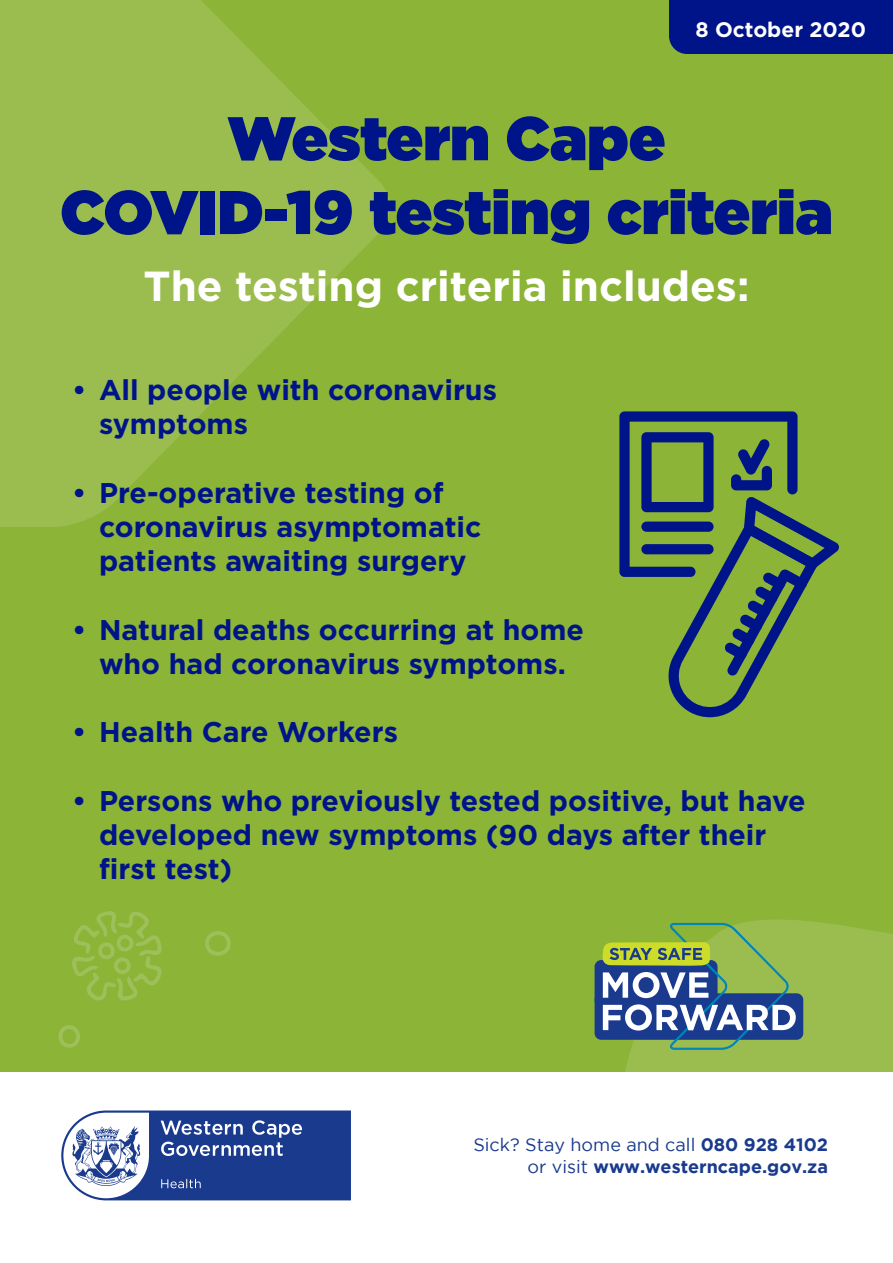
<style>
.page{position:relative;width:893px;height:1263px;background:#fff}
.page>*{position:absolute;margin:0;border:0;box-sizing:border-box;transform-origin:0 0}
.t1{font:900 61.5px "Gotham";color:#001489}
.t2{font:700 42px "Gotham";color:#fff}
.t3{font:700 28.5px/34.2px "Gotham";color:#001489}
.t4{font:700 21px "Gotham";color:#fff}
.t5{font:18px "Gotham";color:#193a8d}
.t6{font:700 18px "Gotham";color:#193a8d}
.s1{font-weight:700}
.s2{font-weight:400}
</style>
<div class="page">
<div style="left:0;top:0;width:893px;height:1071px;background:#8cb436"></div>
<svg style="left:0;top:0;width:390px;height:527px;fill:#9bbd50"></svg>
<svg style="left:625px;top:919px;width:268px;height:152px;background:#99bc4e"></svg>
<div style="left:595px;top:960px;width:122px;height:46px;background:#193a8d;border-radius:7px"></div>
<div style="left:595px;top:993px;width:208px;height:47px;background:#193a8d;border-radius:7px"></div>
<svg style="left:602px;top:923px;width:194px;height:127px"></svg>
<svg style="left:61px;top:1110px;width:290px;height:90px"></svg>
<svg style="left:205px;top:931px;width:26px;height:25px"></svg>
<svg style="left:72px;top:911px;width:90px;height:90px"></svg>
<svg style="left:58px;top:1025px;width:22px;height:23px"></svg>
<svg style="left:619px;top:411px;width:220px;height:306px"></svg>
<div style="left:669px;top:0;width:224px;height:54px;background:#001489"></div>
<p class="t4" style="left:695px;top:17px;width:172px">8 October 2020</p>
<p class="t1" style="left:227px;top:94px;width:440px">Western Cape</p>
<p class="t1" style="left:60px;top:168px;width:774px">COVID-19 testing criteria</p>
<p class="t2" style="left:143px;top:262px;width:607px">The testing criteria includes:</p>
<p class="t3" style="left:99px;top:372px;width:399px;text-indent:-27px">• All people with coronavirus symptoms</p>
<p class="t3" style="left:99px;top:475px;width:384px;text-indent:-27px">• Pre-operative testing of coronavirus asymptomatic patients awaiting surgery</p>
<p class="t3" style="left:72px;top:612px;width:514px;text-align:center">• Natural deaths occurring at home who had coronavirus symptoms.</p>
<p class="t3" style="left:72px;top:714px;width:327px">• Health Care Workers</p>
<p class="t3" style="left:99px;top:783px;width:708px;text-indent:-27px">• Persons who previously tested positive, but have developed new symptoms (90 days after their first test)</p>
<p class="t5" style="left:473px;top:1135px;width:356px">Sick? Stay home and call <span class="s1">080 928 4102</span></p>
<p class="t6" style="left:527px;top:1156px;width:302px"><span class="s2">or visit</span> www.westerncape.gov.za</p>
</div>
